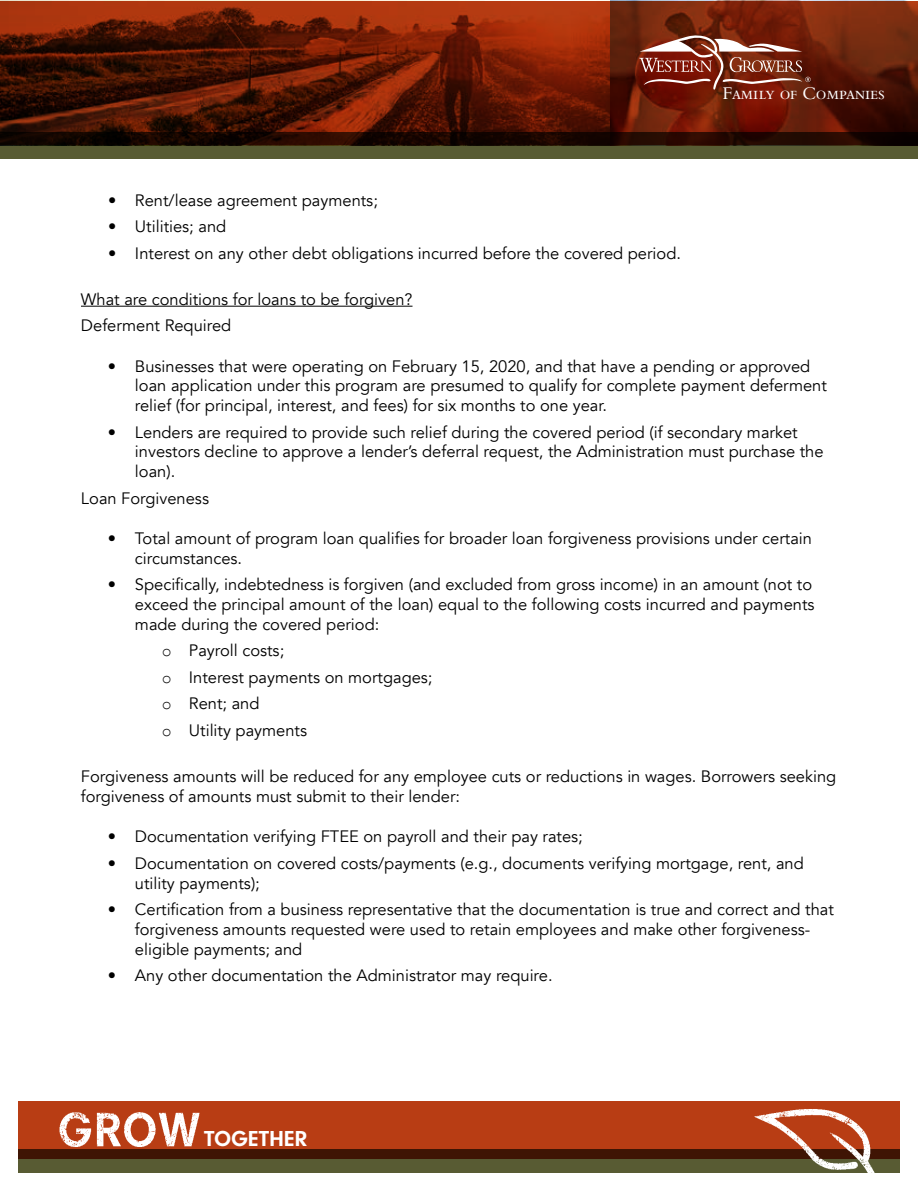
<style>
.page{position:relative;width:918px;height:1188px;background:#fff}
.page>*{position:absolute;margin:0;border:0;box-sizing:border-box;transform-origin:0 0}
.t1{font:700 22.5px "Neuzeit Gro";color:#fff}
.t2{font:18.75px "Bembo Std";letter-spacing:-.02em;color:#fff}
.t3{font:16.5px/19.8px "Avenir";color:#000}
.s1{font-weight:900}
.s2{font-family:"Courier New"}
</style>
<div class="page">
<svg style="left:0;top:1px;width:918px;height:131px;background:#691d07"></svg>
<svg style="left:0;top:132px;width:918px;height:26px;background:#372e18"></svg>
<svg style="left:639px;top:35px;width:172px;height:55px;background:#8f493a"></svg>
<div style="left:18px;top:1149px;width:882px;height:24px;background:#585b33"></div>
<svg style="left:18px;top:1102px;width:882px;height:57px;background:#9f3410"></svg>
<img style="left:57px;top:1109px;width:143px;height:40px">
<img style="left:745px;top:1101px;width:137px;height:72px">
<hr style="left:81px;top:306px;width:332px;height:1px;background:#000">
<p class="t2" style="left:723px;top:83px;width:164px">Family of Companies</p>
<p class="t3" style="left:108px;top:190px;width:271px">• Rent/lease agreement payments;</p>
<p class="t3" style="left:108px;top:217px;width:120px"><span class="s1">•</span> Utilities; and</p>
<p class="t3" style="left:108px;top:243px;width:575px"><span class="s1">•</span> Interest on any other debt obligations incurred before the covered period.</p>
<p class="t3" style="left:81px;top:286px;width:333px;line-height:26.5px">What are conditions for loans to be forgiven?<br>Deferment Required</p>
<p class="t3" style="left:135px;top:356px;width:694px;text-indent:-27px">• Businesses that were operating on February 15, 2020, and that have a pending or approved loan application under this program are presumed to qualify for complete payment deferment relief (for principal, interest, and fees) for six months to one year.</p>
<p class="t3" style="left:135px;top:422px;width:690px;text-indent:-27px">• Lenders are required to provide such relief during the covered period (if secondary market investors decline to approve a lender’s deferral request, the Administration must purchase the loan).</p>
<p class="t3" style="left:81px;top:489px;width:130px">Loan Forgiveness</p>
<p class="t3" style="left:135px;top:529px;width:679px;text-indent:-27px">• Total amount of program loan qualifies for broader loan forgiveness provisions under certain circumstances.</p>
<p class="t3" style="left:135px;top:575px;width:681px;text-indent:-27px">• Specifically, indebtedness is forgiven (and excluded from gross income) in an amount (not to exceed the principal amount of the loan) equal to the following costs incurred and payments made during the covered period:</p>
<p class="t3" style="left:162px;top:638px;width:272px;line-height:26.5px"><span class="s2">o</span> Payroll costs;<br><span class="s2">o</span> Interest payments on mortgages; <span class="s2">o</span> Rent; and<br><span class="s2">o</span> Utility payments</p>
<p class="t3" style="left:81px;top:767px;width:757px">Forgiveness amounts will be reduced for any employee cuts or reductions in wages. Borrowers seeking forgiveness of amounts must submit to their lender:</p>
<p class="t3" style="left:108px;top:827px;width:476px">• Documentation verifying FTEE on payroll and their pay rates;</p>
<p class="t3" style="left:135px;top:853px;width:670px;text-indent:-27px">• Documentation on covered costs/payments (e.g., documents verifying mortgage, rent, and utility payments);</p>
<p class="t3" style="left:135px;top:900px;width:700px;text-indent:-27px">• Certification from a business representative that the documentation is true and correct and that forgiveness amounts requested were used to retain employees and make other forgiveness&shy;eligible payments; and</p>
<p class="t3" style="left:108px;top:966px;width:446px">• Any other documentation the Administrator may require.</p>
<h1 class="t1" style="left:204px;top:1126px;width:105px">TOGETHER</h1>
</div>
